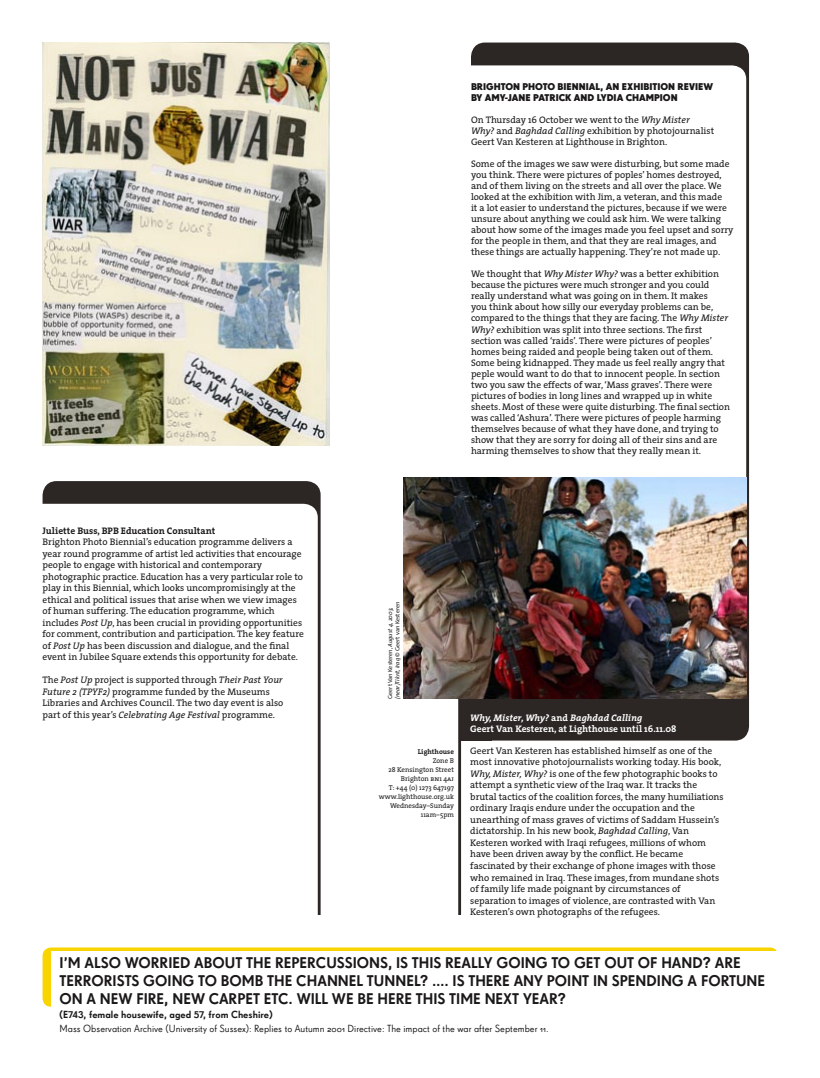
<style>
.page{position:relative;width:820px;height:1078px;background:#fff}
.page>*{position:absolute;margin:0;border:0;box-sizing:border-box;transform-origin:0 0}
.t1{font:15px/18px "Super Grotesk A Med LF";color:#1a1818}
.t2{font:10px "Super Grotesk A";color:#1a1818}
.t3{font:10px "Super Grotesk A Med LF";color:#1a1818}
.t4{font:9.5px/11.5px "The Serif";color:#1a1818}
.t5{font:700 9.5px/11.5px "The Serif";color:#fff}
.t6{font:9.5px/11px "Super Grotesk A Bd LF";color:#1a1818}
.t7{font:700 9.5px "The Serif";color:#1a1818}
.t8{font:7px/9px "The Serif";color:#1a1818;text-align:right}
.t9{font:700 7px "The Serif";color:#1a1818}
.t10{font:6px/7.2px "The Sans";color:#1a1818}
.s1{font-style:italic}
.s2{font-family:"The Serif Caps"}
</style>
<div class="page">
<hr style="left:458px;top:698px;width:3px;height:217px;background:#2c2725">
<svg style="left:43px;top:481px;width:277px;height:434px;background:#373331"></svg>
<svg style="left:42px;top:503px;width:275px;height:504px"></svg>
<div style="left:286px;top:915px;width:178px;height:26px;background:#fff"></div>
<img style="left:43px;top:43px;width:287px;height:402px">
<svg style="left:43px;top:947px;width:733px;height:59px;background:#f8da25"></svg>
<div style="left:51px;top:950px;width:746px;height:78px;background:#fff"></div>
<svg style="left:471px;top:43px;width:277px;height:697px;background:#312b29"></svg>
<svg style="left:471px;top:65px;width:275px;height:412px"></svg>
<div style="left:460px;top:696px;width:31px;height:44px;background:#2c2725"></div>
<img style="left:403px;top:477px;width:343px;height:221px">
<p class="t7" style="left:43px;top:522px;width:174px">Juliette Buss, BPB Education Consultant</p>
<p class="t4" style="left:43px;top:535px;width:263px">Brighton Photo Biennial’s education programme delivers a year round programme of artist led activities that encourage people to engage with historical and contemporary photographic practice. Education has a very particular role to play in this Biennial, which looks uncompromisingly at the ethical and political issues that arise when we view images of human suffering. The education programme, which includes <span class="s1">Post Up</span>, has been crucial in providing opportunities for comment, contribution and participation. The key feature of <span class="s1">Post Up</span> has been discussion and dialogue, and the final event in Jubilee Square extends this opportunity for debate.</p>
<p class="t4" style="left:43px;top:673px;width:242px">The <span class="s1">Post Up</span> project is supported through <span class="s1">Their Past Your Future 2 (TPYF2)</span> programme funded by the Museums Libraries and Archives Council. The two day event is also part of this year’s <span class="s1">Celebrating Age Festival</span> programme.</p>
<p class="t6" style="left:471px;top:81px;width:243px">BRIGHTON PHOTO BIENNIAL, AN EXHIBITION REVIEW<br>BY AMY-JANE PATRICK AND LYDIA CHAMPION</p>
<p class="t4" style="left:471px;top:114px;width:244px;line-height:11px">On Thursday 16 October we went to the <span class="s1">Why Mister<br>Why?</span> and <span class="s1">Baghdad Calling</span> exhibition by photojournalist<br>Geert Van Kesteren at Lighthouse in Brighton.</p>
<p class="t4" style="left:471px;top:158px;width:264px;line-height:11px">Some of the images we saw were disturbing, but some made you think. There were pictures of poples’ homes destroyed, and of them living on the streets and all over the place. We looked at the exhibition with Jim, a veteran, and this made<br>it a lot easier to understand the pictures, because if we were unsure about anything we could ask him. We were talking about how some of the images made you feel upset and sorry for the people in them, and that they are real images, and these things are actually happening. They’re not made up.</p>
<p class="t4" style="left:471px;top:268px;width:260px;line-height:11px">We thought that <span class="s1">Why Mister Why?</span> was a better exhibition because the pictures were much stronger and you could really understand what was going on in them. It makes<br>you think about how silly our everyday problems can be, compared to the things that they are facing. The <span class="s1">Why Mister Why?</span> exhibition was split into three sections. The first section was called ‘raids’. There were pictures of peoples’ homes being raided and people being taken out of them.<br>Some being kidnapped. They made us feel really angry that peple would want to do that to innocent people. In section two you saw the effects of war, ‘Mass graves’. There were pictures of bodies in long lines and wrapped up in white sheets. Most of these were quite disturbing. The final section was called ‘Ashura’. There were pictures of people harming themselves because of what they have done, and trying to show that they are sorry for doing all of their sins and are harming themselves to show that they really mean it.</p>
<p class="t10" style="left:386px;top:698px;width:99px;rotate:-90deg">Geert Van Kesteren, <span class="s1">August 4, 2003, (near)Tikrit, Iraq</span> © Geert van Kesteren</p>
<p class="t9" style="left:417px;top:745px;width:38px">Lighthouse</p>
<p class="t8" style="left:378px;top:755px;width:77px">Zone B<br>28 Kensington Street<br>Brighton <span class="s2">bn</span>1 4<span class="s2">aj<br></span>T: +44 (0) 1273 647197 www.lighthouse.org.uk<br>Wednesday–Sunday<br>11am–5pm</p>
<p class="t5" style="left:470px;top:711px;width:208px"><span class="s1">Why, Mister, Why?</span> and <span class="s1">Baghdad Calling<br></span>Geert Van Kesteren, at Lighthouse until 16.11.08</p>
<p class="t4" style="left:470px;top:744px;width:255px">Geert Van Kesteren has established himself as one of the most innovative photojournalists working today. His book, <span class="s1">Why, Mister, Why?</span> is one of the few photographic books to attempt a synthetic view of the Iraq war. It tracks the brutal tactics of the coalition forces, the many humiliations ordinary Iraqis endure under the occupation and the unearthing of mass graves of victims of Saddam Hussein’s dictatorship. In his new book, <span class="s1">Baghdad Calling</span>, Van Kesteren worked with Iraqi refugees, millions of whom have been driven away by the conflict. He became fascinated by their exchange of phone images with those who remained in Iraq. These images, from mundane shots of family life made poignant by circumstances of separation to images of violence, are contrasted with Van Kesteren’s own photographs of the refugees.</p>
<h1 class="t1" style="left:60px;top:953px;width:707px">I’M ALSO WORRIED ABOUT THE REPERCUSSIONS, IS THIS REALLY GOING TO GET OUT OF HAND? ARE<br>TERRORISTS GOING TO BOMB THE CHANNEL TUNNEL? …. IS THERE ANY POINT IN SPENDING A FORTUNE<br>ON A NEW FIRE, NEW CARPET ETC. WILL WE BE HERE THIS TIME NEXT YEAR?</h1>
<p class="t3" style="left:60px;top:1008px;width:214px">(E743, female housewife, aged 57, from Cheshire)</p>
<p class="t2" style="left:60px;top:1022px;width:490px">Mass Observation Archive (University of Sussex): Replies to Autumn 2001 Directive: The impact of the war after September 11.</p>
</div>
